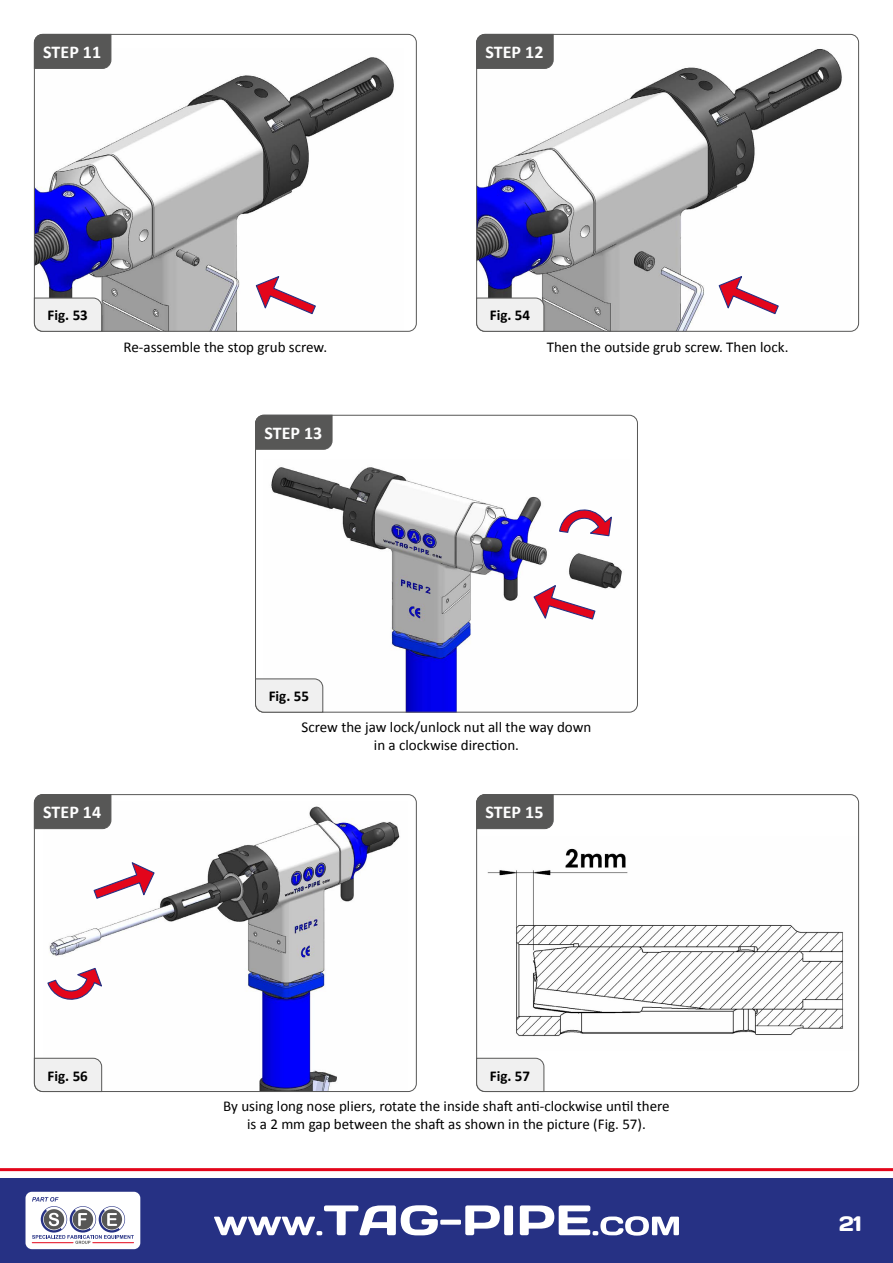
<style>
.page{position:relative;width:893px;height:1263px;background:#fff}
.page>*{position:absolute;margin:0;border:0;box-sizing:border-box;transform-origin:0 0}
.t1{font:21px "Days One";color:#fff}
.t2{font:700 18px "Calibri";color:#fff}
.t3{font:15px/18px "Calibri";color:#000;text-align:center}
.t4{font:700 15px "Calibri";color:#000}
</style>
<div class="page">
<div style="left:0;top:1178px;width:893px;height:85px;background:#263184"></div>
<hr style="left:0;top:1168px;width:893px;height:3px;background:#e3051b">
<svg style="left:214px;top:1205px;width:299px;height:30px"></svg>
<svg style="left:520px;top:1205px;width:159px;height:30px"></svg>
<div style="left:26px;top:1192px;width:114px;height:57px;background:#fff;border-radius:6px"></div>
<svg style="left:32px;top:1197px;width:102px;height:47px"></svg>
<img style="left:36px;top:57px;width:358px;height:273px">
<img style="left:478px;top:49px;width:364px;height:281px">
<svg style="left:718px;top:274px;width:62px;height:41px"></svg>
<svg style="left:255px;top:274px;width:62px;height:41px"></svg>
<img style="left:43px;top:806px;width:357px;height:284px">
<svg style="left:93px;top:860px;width:63px;height:40px"></svg>
<svg style="left:46px;top:967px;width:57px;height:35px"></svg>
<img style="left:487px;top:848px;width:357px;height:189px">
<svg style="left:34px;top:297px;width:68px;height:35px"></svg>
<svg style="left:476px;top:297px;width:69px;height:35px"></svg>
<svg style="left:34px;top:1057px;width:68px;height:35px"></svg>
<svg style="left:476px;top:1057px;width:69px;height:35px"></svg>
<div style="left:34px;top:34px;width:78px;height:35px;background:#575756"></div>
<div style="left:476px;top:34px;width:78px;height:35px;background:#575756"></div>
<div style="left:34px;top:794px;width:78px;height:35px;background:#575756"></div>
<div style="left:476px;top:794px;width:78px;height:35px;background:#575756"></div>
<img style="left:271px;top:467px;width:351px;height:243px">
<svg style="left:558px;top:508px;width:55px;height:29px"></svg>
<svg style="left:533px;top:583px;width:63px;height:38px"></svg>
<svg style="left:255px;top:678px;width:69px;height:35px"></svg>
<svg style="left:255px;top:414px;width:78px;height:36px;background:#5d5d5c"></svg>
<p class="t2" style="left:43px;top:41px;width:59px">STEP 11</p>
<p class="t2" style="left:486px;top:41px;width:59px">STEP 12</p>
<p class="t4" style="left:48px;top:306px;width:42px">Fig. 53</p>
<p class="t4" style="left:490px;top:306px;width:42px">Fig. 54</p>
<p class="t3" style="left:124px;top:338px;width:205px">Re-assemble the stop grub screw.</p>
<p class="t3" style="left:547px;top:338px;width:243px">Then the outside grub screw. Then lock.</p>
<p class="t2" style="left:264px;top:421px;width:59px">STEP 13</p>
<p class="t4" style="left:269px;top:687px;width:42px">Fig. 55</p>
<p class="t3" style="left:302px;top:718px;width:291px">Screw the jaw lock/unlock nut all the way down in a clockwise direction.</p>
<p class="t2" style="left:43px;top:801px;width:59px">STEP 14</p>
<p class="t2" style="left:486px;top:801px;width:59px">STEP 15</p>
<p class="t4" style="left:48px;top:1066px;width:42px">Fig. 56</p>
<p class="t4" style="left:490px;top:1066px;width:42px">Fig. 57</p>
<p class="t3" style="left:223px;top:1097px;width:448px">By using long nose pliers, rotate the inside shaft anti-clockwise until there is a 2 mm gap between the shaft as shown in the picture (Fig. 57).</p>
<h1 class="t1" style="left:839px;top:1210px;width:24px">21</h1>
</div>
